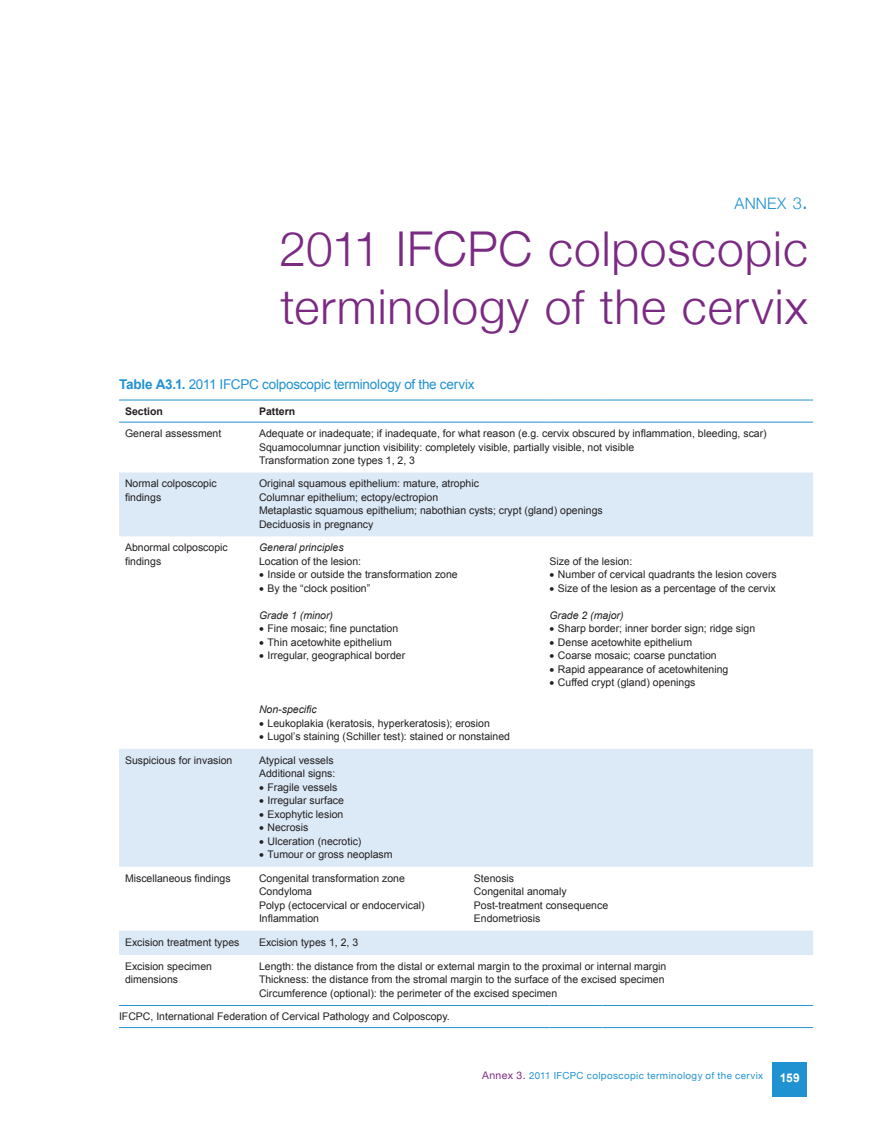
<style>
.page{position:relative;width:893px;height:1127px;background:#fff}
.page>*{position:absolute;margin:0;border:0;box-sizing:border-box;transform-origin:0 0}
.Titre_chapitre{font:300 48px/57.6px "Helvetica Neue";letter-spacing:.02em;color:#7b2a83}
.t1{font:300 15.75px "Helvetica Neue";letter-spacing:.01em;color:#2192d1}
.Table_column_head{font:13.5px "Arial";letter-spacing:-.015em;color:#2192d1}
.t2{font:700 12px "Arial";color:#fff}
.Table_text{font:10.5px/13.5px "Arial";color:#231f20}
.Table_footnote{font:10.5px "Arial";color:#231f20}
.Table_text-2{font:italic 10.5px "Arial";color:#231f20}
.Table_column_head-2{font:700 10.5px "Arial";color:#231f20}
.t3{font:9.75px "Helvetica Neue";letter-spacing:.04em;color:#2192d1}
.s1{font-size:16.5px}
.s2{font-size:22.5px}
.s3{font-weight:700}
.s4{font-size:10.5px;color:#7b2a83}
</style>
<div class="page">
<div style="left:773px;top:1062px;width:34px;height:34px;background:#2192d1"></div>
<svg style="left:119px;top:472px;width:694px;height:483px"></svg>
<hr style="left:119px;top:1005px;width:140px;height:1px;background:#2192d1">
<hr style="left:259px;top:1005px;width:168px;height:1px;background:#2192d1">
<hr style="left:427px;top:1005px;width:47px;height:1px;background:#2192d1">
<hr style="left:474px;top:1005px;width:75px;height:1px;background:#2192d1">
<hr style="left:549px;top:1005px;width:53px;height:1px;background:#2192d1">
<hr style="left:602px;top:1005px;width:211px;height:1px;background:#2192d1">
<hr style="left:119px;top:1027px;width:140px;height:1px;background:#2192d1">
<hr style="left:259px;top:1027px;width:168px;height:1px;background:#2192d1">
<hr style="left:427px;top:1027px;width:47px;height:1px;background:#2192d1">
<hr style="left:474px;top:1027px;width:75px;height:1px;background:#2192d1">
<hr style="left:549px;top:1027px;width:53px;height:1px;background:#2192d1">
<hr style="left:602px;top:1027px;width:211px;height:1px;background:#2192d1">
<hr style="left:119px;top:400px;width:140px;height:1px;background:#2192d1">
<hr style="left:259px;top:400px;width:168px;height:1px;background:#2192d1">
<hr style="left:427px;top:400px;width:47px;height:1px;background:#2192d1">
<hr style="left:474px;top:400px;width:75px;height:1px;background:#2192d1">
<hr style="left:549px;top:400px;width:53px;height:1px;background:#2192d1">
<hr style="left:602px;top:400px;width:211px;height:1px;background:#2192d1">
<hr style="left:119px;top:422px;width:140px;height:1px;background:#2192d1">
<hr style="left:259px;top:422px;width:168px;height:1px;background:#2192d1">
<hr style="left:427px;top:422px;width:47px;height:1px;background:#2192d1">
<hr style="left:474px;top:422px;width:75px;height:1px;background:#2192d1">
<hr style="left:549px;top:422px;width:53px;height:1px;background:#2192d1">
<hr style="left:602px;top:422px;width:211px;height:1px;background:#2192d1">
<p class="t1" style="left:734px;top:191px;width:75px">ANNEX <span class="s1">3</span><span class="s2">.</span></p>
<p class="Titre_chapitre" style="left:279px;top:218px;width:530px">2011 IFCPC colposcopic terminology of the cervix</p>
<p class="Table_column_head" style="left:119px;top:376px;width:357px"><span class="s3">Table A3.1.</span> 2011 IFCPC colposcopic terminology of the cervix</p>
<p class="Table_column_head-2" style="left:125px;top:404px;width:39px">Section</p>
<p class="Table_column_head-2" style="left:259px;top:404px;width:38px">Pattern</p>
<p class="Table_text" style="left:125px;top:427px;width:98px">General assessment</p>
<p class="Table_text" style="left:259px;top:427px;width:509px">Adequate or inadequate; if inadequate, for what reason (e.g. cervix obscured by inflammation, bleeding, scar)</p>
<p class="Table_text" style="left:259px;top:440px;width:377px">Squamocolumnar junction visibility: completely visible, partially visible, not visible</p>
<p class="Table_text" style="left:259px;top:454px;width:158px">Transformation zone types 1, 2, 3</p>
<p class="Table_text" style="left:125px;top:477px;width:93px">Normal colposcopic findings</p>
<p class="Table_text" style="left:259px;top:477px;width:221px">Original squamous epithelium: mature, atrophic</p>
<p class="Table_text" style="left:259px;top:490px;width:181px">Columnar epithelium; ectopy/ectropion</p>
<p class="Table_text" style="left:259px;top:504px;width:345px">Metaplastic squamous epithelium; nabothian cysts; crypt (gland) openings</p>
<p class="Table_text" style="left:259px;top:517px;width:116px">Deciduosis in pregnancy</p>
<p class="Table_text" style="left:125px;top:541px;width:104px">Abnormal colposcopic findings</p>
<p class="Table_text-2" style="left:259px;top:541px;width:86px">General principles</p>
<p class="Table_text" style="left:259px;top:554px;width:104px">Location of the lesion:</p>
<p class="Table_text" style="left:259px;top:568px;width:200px">• Inside or outside the transformation zone</p>
<p class="Table_text" style="left:259px;top:581px;width:113px">• By the “clock position”</p>
<p class="Table_text-2" style="left:259px;top:608px;width:76px">Grade 1 (minor)</p>
<p class="Table_text" style="left:259px;top:622px;width:141px">• Fine mosaic; fine punctation</p>
<p class="Table_text" style="left:259px;top:635px;width:134px">• Thin acetowhite epithelium</p>
<p class="Table_text" style="left:259px;top:649px;width:148px">• Irregular, geographical border</p>
<p class="Table_text-2" style="left:259px;top:703px;width:59px">Non-specific</p>
<p class="Table_text" style="left:259px;top:716px;width:232px">• Leukoplakia (keratosis, hyperkeratosis); erosion</p>
<p class="Table_text" style="left:259px;top:730px;width:253px">• Lugol’s staining (Schiller test): stained or nonstained</p>
<p class="Table_text" style="left:549px;top:554px;width:84px">Size of the lesion:</p>
<p class="Table_text" style="left:549px;top:568px;width:229px">• Number of cervical quadrants the lesion covers</p>
<p class="Table_text" style="left:549px;top:581px;width:228px">• Size of the lesion as a percentage of the cervix</p>
<p class="Table_text-2" style="left:549px;top:608px;width:76px">Grade 2 (major)</p>
<p class="Table_text" style="left:549px;top:622px;width:207px">• Sharp border; inner border sign; ridge sign</p>
<p class="Table_text" style="left:549px;top:635px;width:144px">• Dense acetowhite epithelium</p>
<p class="Table_text" style="left:549px;top:649px;width:169px">• Coarse mosaic; coarse punctation</p>
<p class="Table_text" style="left:549px;top:662px;width:180px">• Rapid appearance of acetowhitening</p>
<p class="Table_text" style="left:549px;top:676px;width:148px">• Cuffed crypt (gland) openings</p>
<p class="Table_text" style="left:125px;top:753px;width:109px">Suspicious for invasion</p>
<p class="Table_text" style="left:259px;top:753px;width:76px">Atypical vessels</p>
<p class="Table_text" style="left:259px;top:767px;width:78px">Additional signs:</p>
<p class="Table_text" style="left:259px;top:780px;width:80px">• Fragile vessels</p>
<p class="Table_text" style="left:259px;top:794px;width:86px">• Irregular surface</p>
<p class="Table_text" style="left:259px;top:807px;width:86px">• Exophytic lesion</p>
<p class="Table_text" style="left:259px;top:821px;width:51px">• Necrosis</p>
<p class="Table_text" style="left:259px;top:834px;width:104px">• Ulceration (necrotic)</p>
<p class="Table_text" style="left:259px;top:848px;width:135px">• Tumour or gross neoplasm</p>
<p class="Table_text" style="left:125px;top:871px;width:107px">Miscellaneous findings</p>
<p class="Table_text" style="left:259px;top:871px;width:147px">Congenital transformation zone</p>
<p class="Table_text" style="left:259px;top:885px;width:55px">Condyloma</p>
<p class="Table_text" style="left:259px;top:898px;width:167px">Polyp (ectocervical or endocervical)</p>
<p class="Table_text" style="left:259px;top:912px;width:62px">Inflammation</p>
<p class="Table_text" style="left:474px;top:871px;width:42px">Stenosis</p>
<p class="Table_text" style="left:474px;top:885px;width:94px">Congenital anomaly</p>
<p class="Table_text" style="left:474px;top:898px;width:136px">Post-treatment consequence</p>
<p class="Table_text" style="left:474px;top:912px;width:68px">Endometriosis</p>
<p class="Table_text" style="left:125px;top:935px;width:116px">Excision treatment types</p>
<p class="Table_text" style="left:259px;top:935px;width:101px">Excision types 1, 2, 3</p>
<p class="Table_text" style="left:125px;top:959px;width:88px">Excision specimen dimensions</p>
<p class="Table_text" style="left:259px;top:959px;width:409px">Length: the distance from the distal or external margin to the proximal or internal margin</p>
<p class="Table_text" style="left:259px;top:973px;width:407px">Thickness: the distance from the stromal margin to the surface of the excised specimen</p>
<p class="Table_text" style="left:259px;top:986px;width:300px">Circumference (optional): the perimeter of the excised specimen</p>
<p class="Table_footnote" style="left:119px;top:1010px;width:332px">IFCPC, International Federation of Cervical Pathology and Colposcopy.</p>
<p class="t3" style="left:482px;top:1069px;width:283px"><span class="s4">Annex 3.</span> 2011 IFCPC colposcopic terminology of the cervix</p>
<p class="t2" style="left:780px;top:1069px;width:22px">159</p>
</div>
